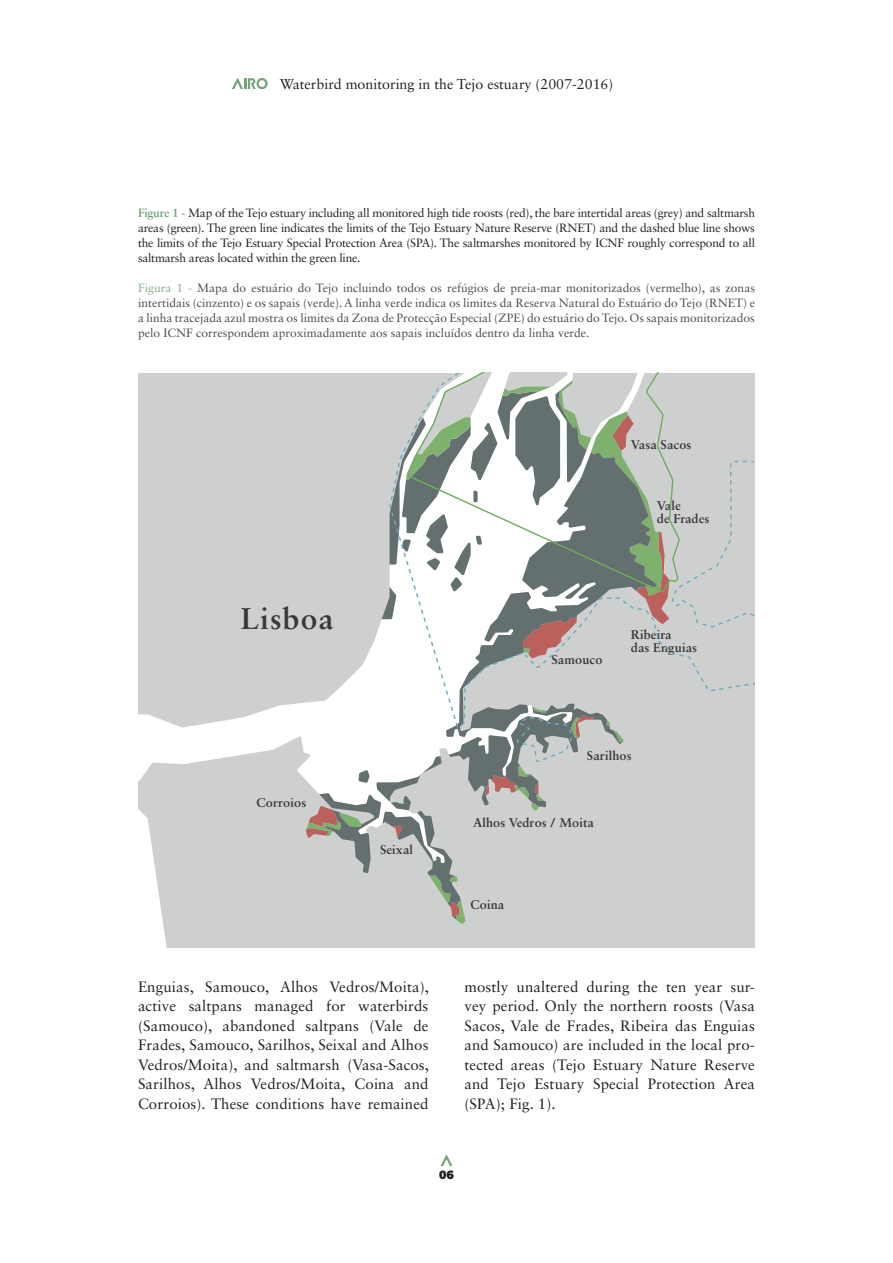
<style>
.page{position:relative;width:893px;height:1263px;background:#fff}
.page>*{position:absolute;margin:0;border:0;box-sizing:border-box;transform-origin:0 0}
.t1{font:700 30px "Sabon LT Std";letter-spacing:.04em;color:#36383a}
.t2{font:15px/19.5px "Sabon LT Std";letter-spacing:.01em;color:#231f20;text-align:justify}
.t3{font:14.25px "Sabon LT Std";color:#231f20}
.t4{font:700 12.75px/13.2px "Sabon LT Std";letter-spacing:.01em;color:#36383a}
.t5{font:12px/15px "Sabon LT Std";color:#4b4c4d;text-align:justify}
.t6{font:12px/15px "Sabon LT Std";letter-spacing:-.02em;color:#231f20;text-align:justify}
.t7{font:900 12px "Montserrat";color:#231f20}
.s1{font-weight:700;color:#71a479}
.s2{color:#86ae89}
</style>
<div class="page">
<svg style="left:232px;top:78px;width:36px;height:11px"></svg>
<svg style="left:440px;top:1155px;width:12px;height:11px"></svg>
<svg style="left:138px;top:373px;width:168px;height:574px;background:#d3d5d4"></svg>
<svg style="left:306px;top:373px;width:449px;height:574px"></svg>
<svg style="left:406px;top:373px;width:281px;height:220px"></svg>
<p class="t3" style="left:280px;top:75px;width:335px">Waterbird monitoring in the Tejo estuary (2007-2016)</p>
<p class="t6" style="left:138px;top:205px;width:619px"><span class="s1">Figure 1 -</span> Map of the Tejo estuary including all monitored high tide roosts (red), the bare intertidal areas (grey) and saltmarsh areas (green). The green line indicates the limits of the Tejo Estuary Nature Reserve (RNET) and the dashed blue line shows the limits of the Tejo Estuary Special Protection Area (SPA). The saltmarshes monitored by ICNF roughly correspond to all saltmarsh areas located within the green line.</p>
<p class="t5" style="left:138px;top:280px;width:618px"><span class="s2">Figura 1 -</span> Mapa do estuário do Tejo incluindo todos os refúgios de preia-mar monitorizados (vermelho), as zonas intertidais (cinzento) e os sapais (verde). A linha verde indica os limites da Reserva Natural do Estuário do Tejo (RNET) e a linha tracejada azul mostra os limites da Zona de Protecção Especial (ZPE) do estuário do Tejo. Os sapais monitorizados pelo ICNF correspondem aproximadamente aos sapais incluídos dentro da linha verde.</p>
<p class="t4" style="left:631px;top:437px;width:62px">Vasa Sacos</p>
<h1 class="t1" style="left:241px;top:600px;width:94px">Lisboa</h1>
<p class="t4" style="left:257px;top:796px;width:51px">Corroios</p>
<p class="t4" style="left:380px;top:843px;width:35px">Seixal</p>
<p class="t4" style="left:657px;top:499px;width:54px">Vale<br>de Frades</p>
<p class="t4" style="left:551px;top:652px;width:52px">Samouco</p>
<p class="t4" style="left:631px;top:628px;width:68px">Ribeira<br>das Enguias</p>
<p class="t4" style="left:587px;top:748px;width:46px">Sarilhos</p>
<p class="t4" style="left:473px;top:815px;width:122px">Alhos Vedros / Moita</p>
<p class="t4" style="left:471px;top:898px;width:35px">Coina</p>
<p class="t2" style="left:138px;top:976px;width:293px">Enguias, Samouco, Alhos Vedros/Moita), active saltpans managed for waterbirds (Samouco), abandoned saltpans (Vale de Frades, Samouco, Sarilhos, Seixal and Alhos Vedros/Moita), and saltmarsh (Vasa-Sacos, Sarilhos, Alhos Vedros/Moita, Coina and Corroios). These conditions have remained</p>
<p class="t2" style="left:464px;top:976px;width:292px">mostly unaltered during the ten year sur&shy;vey period. Only the northern roosts (Vasa Sacos, Vale de Frades, Ribeira das Enguias and Samouco) are included in the local pro&shy;tected areas (Tejo Estuary Nature Reserve and Tejo Estuary Special Protection Area (SPA); Fig. 1).</p>
<p class="t7" style="left:439px;top:1167px;width:16px">06</p>
</div>
